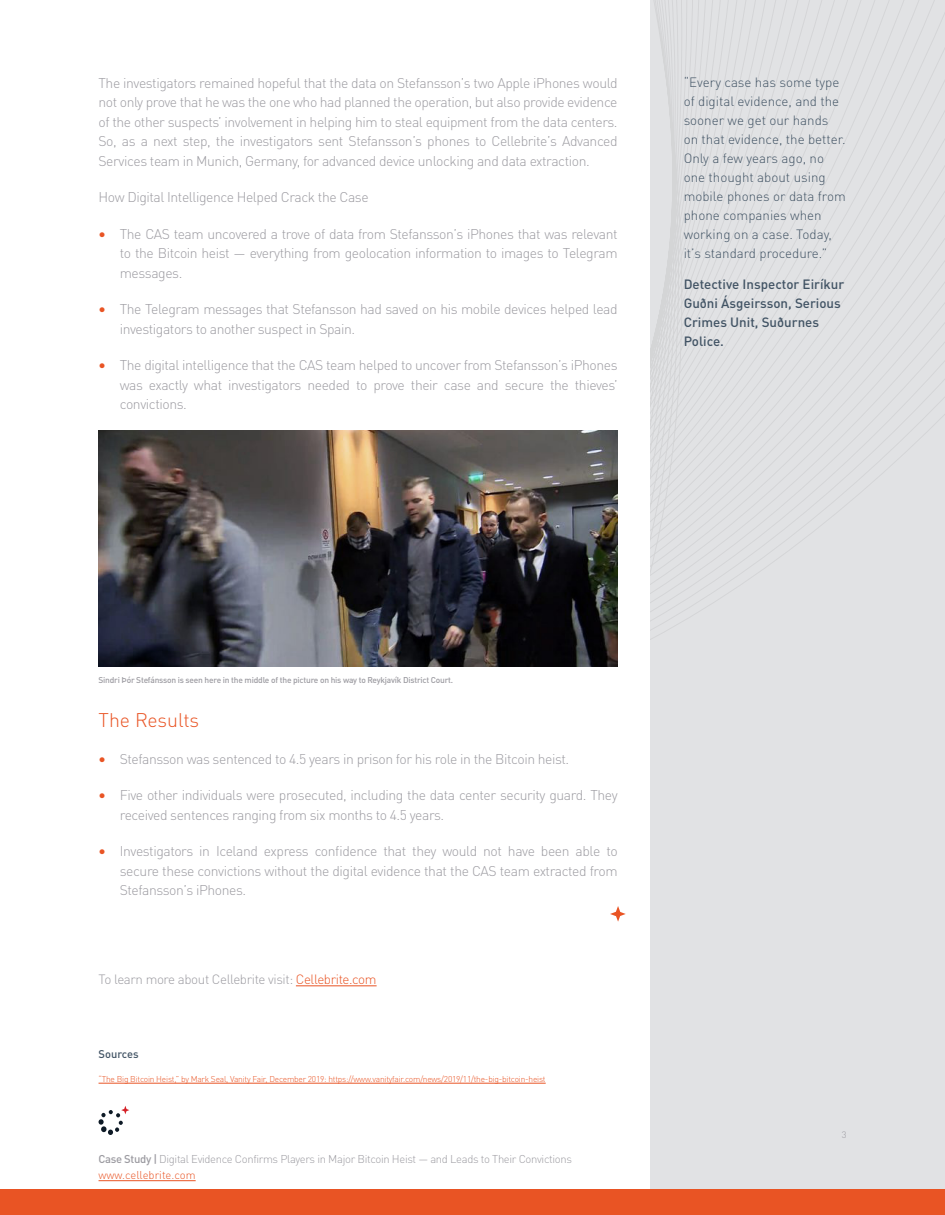
<style>
.page{position:relative;width:945px;height:1215px;background:#fff}
.page>*{position:absolute;margin:0;border:0;box-sizing:border-box;transform-origin:0 0}
.First_Headers{font:300 19.5px "DIN Pro";color:#e95424}
.Body_Copy{font:300 13.95px/19.5px "DIN Pro";letter-spacing:-.03em;color:#9c9ba1;text-align:justify}
.Pull_Text_Quote{font:300 13.35px/18.9px "DIN Pro";color:#415364}
.Pull_Text_Author{font:500 13.35px/18.9px "DIN Pro";color:#415364}
.Body_Copy-2{font:300 13.35px "DIN Pro";letter-spacing:-.03em;color:#9c9ba1}
.t1{font:300 11.25px/15.6px "DIN Pro";letter-spacing:-.03em;color:#9c9ba1}
.Sources_Header{font:500 11.1px "DIN Pro";color:#415364}
.t2{font:300 9.3px "DIN Pro";color:#9c9ba1}
.Sources{font:300 8.4px "DIN Pro";letter-spacing:-.025em;color:#e95424}
.t3{font:500 8.4px "DIN Pro";letter-spacing:-.025em;color:#9c9ba1}
.s1{font-weight:700;font-size:15px;color:#e95424}
.s2{color:#e95424}
.s3{font-weight:500}
</style>
<div class="page">
<div style="left:651px;top:0;width:294px;height:1189px;background:#e1e2e4"></div>
<svg style="left:610px;top:906px;width:16px;height:15px"></svg>
<img style="left:99px;top:430px;width:519px;height:237px">
<hr style="left:99px;top:1180px;width:97px;height:1px;background:#e95424">
<hr style="left:296px;top:986px;width:81px;height:1px;background:#e95424">
<hr style="left:99px;top:1083px;width:447px;height:1px;background:#e95424">
<div style="left:0;top:1189px;width:945px;height:26px;background:#e95424"></div>
<svg style="left:99px;top:1106px;width:30px;height:29px"></svg>
<p class="Body_Copy" style="left:99px;top:72px;width:521px">The investigators remained hopeful that the data on Stefansson’s two Apple iPhones would not only prove that he was the one who had planned the operation, but also provide evidence of the other suspects’ involvement in helping him to steal equipment from the data centers.<br>So, as a next step, the investigators sent Stefansson’s phones to Cellebrite’s Advanced Services team in Munich, Germany, for advanced device unlocking and data extraction.</p>
<p class="Body_Copy" style="left:99px;top:187px;width:272px">How Digital Intelligence Helped Crack the Case</p>
<p class="Body_Copy" style="left:120px;top:223px;width:499px;text-indent:-21px"><span class="s1">•</span> The CAS team uncovered a trove of data from Stefansson’s iPhones that was relevant to the Bitcoin heist — everything from geolocation information to images to Telegram messages.</p>
<p class="Body_Copy" style="left:120px;top:299px;width:499px;text-indent:-21px"><span class="s1">•</span> The Telegram messages that Stefansson had saved on his mobile devices helped lead investigators to another suspect in Spain.</p>
<p class="Body_Copy" style="left:120px;top:355px;width:499px;text-indent:-21px"><span class="s1">•</span> The digital intelligence that the CAS team helped to uncover from Stefansson’s iPhones was exactly what investigators needed to prove their case and secure the thieves’ convictions.</p>
<p class="Pull_Text_Quote" style="left:684px;top:72px;width:164px">“Every case has some type of digital evidence, and the sooner we get our hands on that evidence, the better.<br>Only a few years ago, no one thought about using mobile phones or data from phone companies when working on a case. Today, it’s standard procedure.”</p>
<p class="Pull_Text_Author" style="left:684px;top:274px;width:162px">Detective Inspector Eiríkur<br>Guðni Ásgeirsson, Serious<br>Crimes Unit, Suðurnes<br>Police.</p>
<p class="t3" style="left:99px;top:673px;width:356px">Sindri Þór Stefánsson is seen here in the middle of the picture on his way to Reykjavík District Court.</p>
<p class="First_Headers" style="left:99px;top:705px;width:102px">The Results</p>
<p class="Body_Copy" style="left:99px;top:748px;width:472px"><span class="s1">•</span> Stefansson was sentenced to 4.5 years in prison for his role in the Bitcoin heist.</p>
<p class="Body_Copy" style="left:120px;top:784px;width:499px;text-indent:-21px"><span class="s1">•</span> Five other individuals were prosecuted, including the data center security guard. They received sentences ranging from six months to 4.5 years.</p>
<p class="Body_Copy" style="left:120px;top:840px;width:499px;text-indent:-21px"><span class="s1">•</span> Investigators in Iceland express confidence that they would not have been able to secure these convictions without the digital evidence that the CAS team extracted from Stefansson’s iPhones.</p>
<p class="Body_Copy-2" style="left:99px;top:969px;width:280px">To learn more about Cellebrite visit: <span class="s2">Cellebrite.com</span></p>
<p class="Sources_Header" style="left:99px;top:1046px;width:42px">Sources</p>
<p class="Sources" style="left:99px;top:1073px;width:449px">“The Big Bitcoin Heist,” by Mark Seal, Vanity Fair, December 2019: https://www.vanityfair.com/news/2019/11/the-big-bitcoin-heist</p>
<p class="t1" style="left:99px;top:1151px;width:475px"><span class="s3">Case Study |</span> Digital Evidence Confirms Players in Major Bitcoin Heist — and Leads to Their Convictions <span class="s2">www.cellebrite.com</span></p>
<p class="t2" style="left:842px;top:1127px;width:6px">3</p>
</div>
